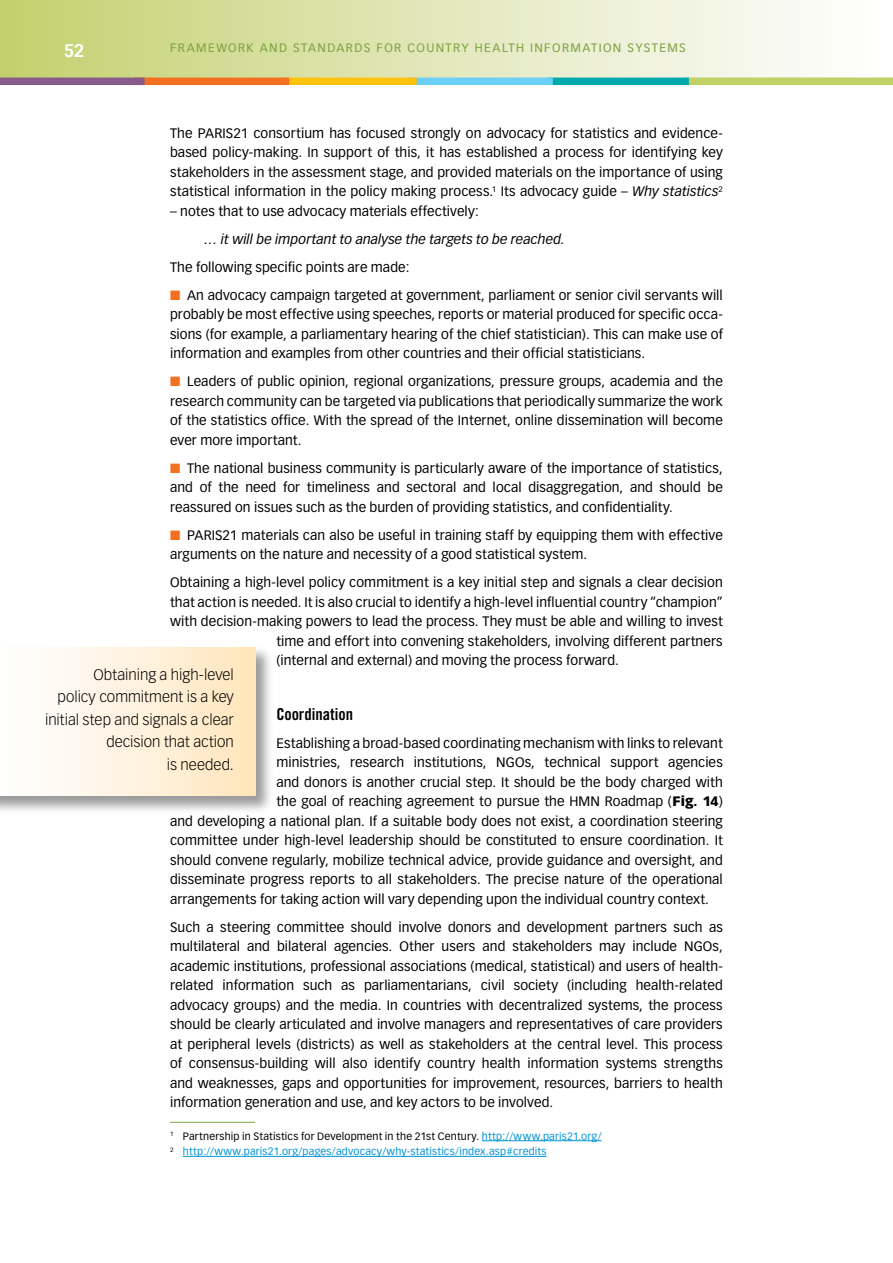
<style>
.page{position:relative;width:893px;height:1263px;background:#fff}
.page>*{position:absolute;margin:0;border:0;box-sizing:border-box;transform-origin:0 0}
.t1{font:700 18px "Vectora LH";color:#fff}
.t2{font:16.5px "Trade Gothic Bold Cond Twenty";color:#000}
.t3{font:300 15px/22.5px "Vectora LH";color:#000;text-align:right}
.t4{font:13.5px/19.5px "Vectora LH";letter-spacing:.005em;color:#000;text-align:justify}
.t5{font:italic 13.5px "Vectora LH";letter-spacing:.005em;color:#000}
.t6{font:12px "Vectora LH";color:#7aa23f}
.t7{font:10.5px/15.6px "Vectora LH";letter-spacing:.015em;color:#0093d5}
.s1{font-style:italic}
.s2{color:#f37021}
.s3{font-weight:900}
.s4{color:#000}
</style>
<div class="page">
<div style="left:0;top:0;width:893px;height:81px;background:linear-gradient(to right,#c4d170,#fff)"></div>
<div style="left:685px;top:78px;width:208px;height:7px;background:#c1d065"></div>
<div style="left:548px;top:78px;width:141px;height:7px;background:#00aaac"></div>
<div style="left:411px;top:78px;width:142px;height:7px;background:#6ccff6"></div>
<div style="left:283px;top:78px;width:134px;height:7px;background:#ffc20e"></div>
<div style="left:134px;top:78px;width:155px;height:7px;background:#f37021"></div>
<div style="left:0;top:78px;width:145px;height:7px;background:#885b8a"></div>
<hr style="left:892px;top:0;width:1px;height:80px;background:#fff">
<hr style="left:170px;top:1122px;width:85px;height:1px;background:#7aa23f">
<hr style="left:482px;top:1140px;width:120px;height:1px;background:#0093d5">
<hr style="left:183px;top:1156px;width:364px;height:1px;background:#0093d5">
<div style="left:0;top:646px;width:273px;height:168px;background:#000;opacity:.4"></div>
<div style="left:0;top:647px;width:255px;height:149px;background:linear-gradient(to right,#fff,#ffe6be)"></div>
<h1 class="t1" style="left:64px;top:39px;width:22px">52</h1>
<p class="t6" style="left:170px;top:40px;width:19px">Framewor</p>
<p class="t6" style="left:247px;top:40px;width:24px">k and</p>
<p class="t6" style="left:293px;top:40px;width:10px">standards</p>
<p class="t6" style="left:376px;top:40px;width:9px">for</p>
<p class="t6" style="left:407px;top:40px;width:10px">countr</p>
<p class="t6" style="left:461px;top:40px;width:23px">y health</p>
<p class="t6" style="left:530px;top:40px;width:10px">information</p>
<p class="t6" style="left:627px;top:40px;width:26px">systems</p>
<p class="t4" style="left:170px;top:123px;width:554px">The PARIS21 consortium has focused strongly on advocacy for statistics and evidence&shy;based policy-making. In support of this, it has established a process for identifying key stakeholders in the assessment stage, and provided materials on the importance of using statistical information in the policy making process.<sup>1</sup> Its advocacy guide – <span class="s1">Why statistics</span><sup>2</sup></p>
<p class="t4" style="left:170px;top:201px;width:310px">– notes that to use advocacy materials effectively:</p>
<p class="t5" style="left:204px;top:231px;width:362px">… it will be important to analyse the targets to be reached.</p>
<p class="t4" style="left:170px;top:257px;width:241px">The following specific points are made:</p>
<p class="t4" style="left:170px;top:285px;width:554px"><span class="s2">■</span> An advocacy campaign targeted at government, parliament or senior civil servants will probably be most effective using speeches, reports or material produced for specific occa&shy;sions (for example, a parliamentary hearing of the chief statistician). This can make use of information and examples from other countries and their official statisticians.</p>
<p class="t4" style="left:170px;top:372px;width:554px"><span class="s2">■</span> Leaders of public opinion, regional organizations, pressure groups, academia and the research community can be targeted via publications that periodically summarize the work of the statistics office. With the spread of the Internet, online dissemination will become ever more important.</p>
<p class="t4" style="left:170px;top:458px;width:554px"><span class="s2">■</span> The national business community is particularly aware of the importance of statistics, and of the need for timeliness and sectoral and local disaggregation, and should be reassured on issues such as the burden of providing statistics, and confidentiality.</p>
<p class="t4" style="left:170px;top:525px;width:554px"><span class="s2">■</span> PARIS21 materials can also be useful in training staff by equipping them with effective arguments on the nature and necessity of a good statistical system.</p>
<p class="t4" style="left:170px;top:573px;width:554px">Obtaining a high-level policy commitment is a key initial step and signals a clear decision</p>
<p class="t4" style="left:170px;top:592px;width:554px">that action is needed. It is also crucial to identify a high-level influential country “champion”</p>
<p class="t4" style="left:170px;top:612px;width:554px">with decision-making powers to lead the process. They must be able and willing to invest</p>
<p class="t4" style="left:276px;top:631px;width:448px">time and effort into convening stakeholders, involving different partners</p>
<p class="t4" style="left:276px;top:651px;width:344px">(internal and external) and moving the process forward.</p>
<p class="t2" style="left:276px;top:704px;width:78px">Coordination</p>
<p class="t4" style="left:276px;top:733px;width:448px">Establishing a broad-based coordinating mechanism with links to relevant</p>
<p class="t4" style="left:276px;top:753px;width:448px">ministries, research institutions, NGOs, technical support agencies</p>
<p class="t4" style="left:276px;top:772px;width:448px">and donors is another crucial step. It should be the body charged with</p>
<p class="t4" style="left:276px;top:792px;width:448px">the goal of reaching agreement to pursue the HMN Roadmap (<span class="s3">Fig. 14</span>)</p>
<p class="t4" style="left:170px;top:811px;width:554px">and developing a national plan. If a suitable body does not exist, a coordination steering</p>
<p class="t4" style="left:170px;top:831px;width:554px">committee under high-level leadership should be constituted to ensure coordination. It</p>
<p class="t4" style="left:170px;top:850px;width:554px">should convene regularly, mobilize technical advice, provide guidance and oversight, and</p>
<p class="t4" style="left:170px;top:870px;width:554px">disseminate progress reports to all stakeholders. The precise nature of the operational</p>
<p class="t4" style="left:170px;top:889px;width:540px">arrangements for taking action will vary depending upon the individual country context.</p>
<p class="t4" style="left:170px;top:917px;width:554px">Such a steering committee should involve donors and development partners such as multilateral and bilateral agencies. Other users and stakeholders may include NGOs, academic institutions, professional associations (medical, statistical) and users of health&shy;related information such as parliamentarians, civil society (including health-related advocacy groups) and the media. In countries with decentralized systems, the process should be clearly articulated and involve managers and representatives of care providers at peripheral levels (districts) as well as stakeholders at the central level. This process of consensus-building will also identify country health information systems strengths and weaknesses, gaps and opportunities for improvement, resources, barriers to health information generation and use, and key actors to be involved.</p>
<p class="t7" style="left:170px;top:1128px;width:433px"><sup>1</sup> <span class="s4">Partnership in Statistics for Development in the 21st Century.</span> http://www.paris21.org/<br><sup>2</sup> http://www.paris21.org/pages/advocacy/why-statistics/index.asp#credits</p>
<p class="t3" style="left:45px;top:663px;width:190px">Obtaining a high-level<br>policy commitment is a key initial step and signals a clear decision that action<br>is needed.</p>
</div>
